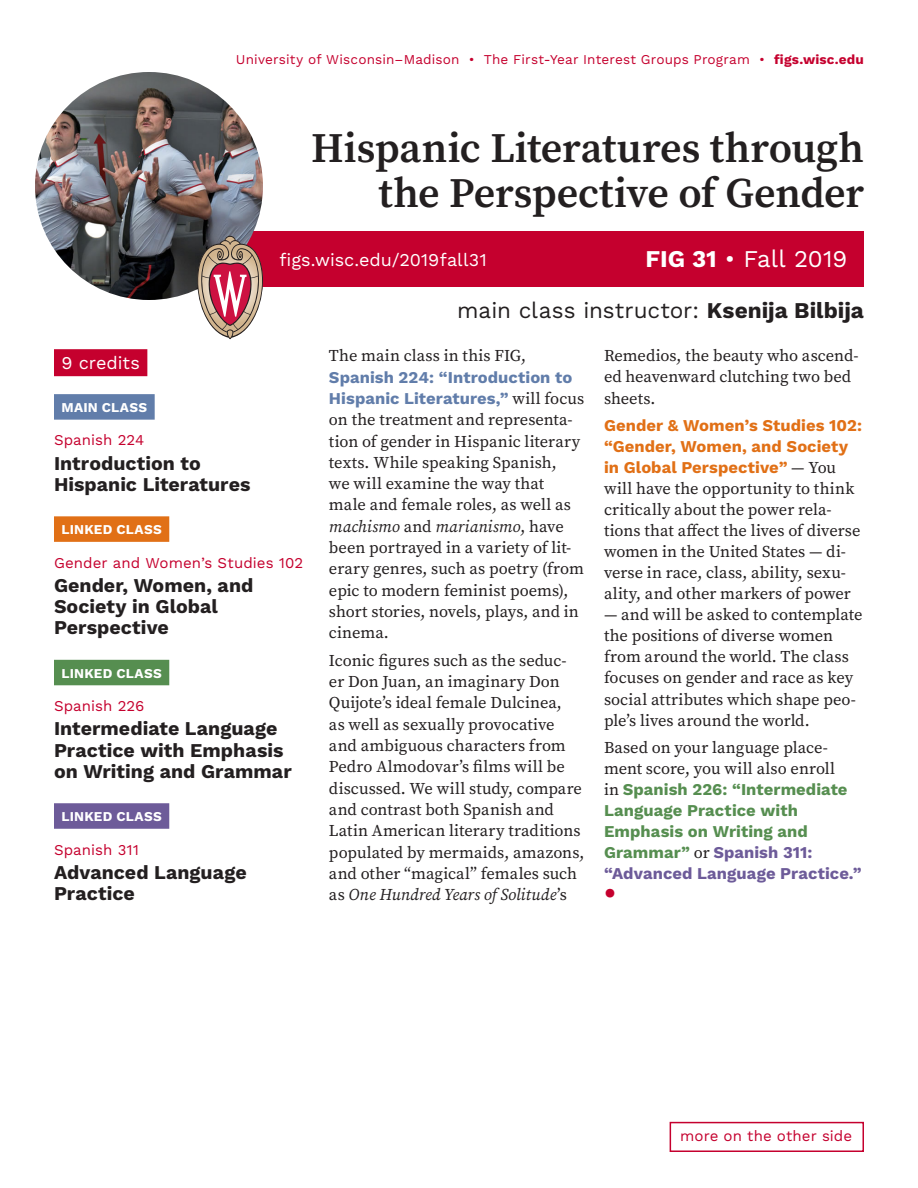
<style>
.page{position:relative;width:918px;height:1188px;background:#fff}
.page>*{position:absolute;margin:0;border:0;box-sizing:border-box;transform-origin:0 0}
.t1{font:600 42px/45px "Source Serif Pro";letter-spacing:-.01em;color:#231f20;text-align:right}
.t2{font:39px "Source Serif Pro";color:#c5002e}
.t3{font:24px "Work Sans";color:#fff}
.t4{font:22.5px "Work Sans";color:#231f20}
.t5{font:700 19.5px/21.3px "Work Sans";color:#231f20}
.t6{font:18px "Work Sans";color:#fff}
.t7{font:16.5px/21.3px "Source Serif Pro";color:#231f20}
.t8{font:700 16.5px/21px "Work Sans";letter-spacing:.005em;color:#568e50}
.t9{font:700 16.5px/21px "Work Sans";letter-spacing:.005em;color:#e17016}
.t10{font:700 16.5px/21.3px "Work Sans";color:#617daa}
.t11{font:15px "Work Sans";letter-spacing:.005em;color:#c5002e}
.t12{font:13.5px "Work Sans";letter-spacing:.01em;color:#c5002e}
.t13{font:700 13.5px "Work Sans";letter-spacing:.015em;color:#fff}
.s1{font-weight:700}
.s2{font-family:"Source Serif Pro";font-weight:400;color:#231f20}
.s3{font-style:italic}
.s4{color:#6d5b99}
</style>
<div class="page">
<div style="left:670px;top:1122px;width:194px;height:30px;border:2px solid #c5002e"></div>
<div style="left:199px;top:231px;width:665px;height:55px;background:#c5002e"></div>
<img style="left:35px;top:72px;width:228px;height:228px;border-radius:114px">
<div style="left:54px;top:349px;width:93px;height:27px;background:#c5002e"></div>
<div style="left:54px;top:394px;width:101px;height:26px;background:#617daa"></div>
<div style="left:54px;top:516px;width:115px;height:26px;background:#e17016"></div>
<div style="left:54px;top:660px;width:115px;height:25px;background:#568e50"></div>
<div style="left:54px;top:803px;width:115px;height:26px;background:#6d5b99"></div>
<svg style="left:195px;top:236px;width:70px;height:103px"></svg>
<p class="t12" style="left:236px;top:52px;width:630px">University of Wisconsin–Madison • The First-Year Interest Groups Program • <span class="s1">figs.wisc.edu</span></p>
<h1 class="t1" style="left:311px;top:125px;width:554px">Hispanic Literatures through the Perspective of Gender</h1>
<p class="t6" style="left:280px;top:249px;width:209px">figs.wisc.edu/2019fall31</p>
<h3 class="t3" style="left:646px;top:245px;width:203px"><span class="s1">FIG 31</span> • Fall 2019</h3>
<p class="t6" style="left:62px;top:352px;width:80px">9 credits</p>
<p class="t13" style="left:62px;top:400px;width:87px">MAIN CLASS</p>
<p class="t11" style="left:54px;top:431px;width:92px">Spanish 224</p>
<p class="t5" style="left:54px;top:453px;width:198px">Introduction to<br>Hispanic Literatures</p>
<p class="t13" style="left:62px;top:522px;width:102px">LINKED CLASS</p>
<p class="t11" style="left:54px;top:554px;width:251px">Gender and Women’s Studies 102</p>
<p class="t5" style="left:54px;top:576px;width:201px">Gender, Women, and<br>Society in Global<br>Perspective</p>
<p class="t13" style="left:62px;top:665px;width:102px">LINKED CLASS</p>
<p class="t11" style="left:54px;top:697px;width:92px">Spanish 226</p>
<p class="t5" style="left:54px;top:719px;width:239px">Intermediate Language<br>Practice with Emphasis on Writing and Grammar</p>
<p class="t13" style="left:62px;top:809px;width:102px">LINKED CLASS</p>
<p class="t11" style="left:54px;top:841px;width:87px">Spanish 311</p>
<p class="t5" style="left:54px;top:862px;width:194px">Advanced Language<br>Practice</p>
<h3 class="t4" style="left:457px;top:298px;width:408px">main class instructor: <span class="s1">Ksenija Bilbija</span></h3>
<p class="t7" style="left:329px;top:345px;width:199px">The main class in this FIG,</p>
<p class="t10" style="left:329px;top:367px;width:257px">Spanish 224: “Introduction to<br>Hispanic Literatures,” <span class="s2">will focus</span></p>
<p class="t7" style="left:329px;top:409px;width:256px">on the treatment and representa&shy;tion of gender in Hispanic literary texts. While speaking Spanish,<br>we will examine the way that male and female roles, as well as <span class="s3">machismo</span> and <span class="s3">marianismo</span>, have been portrayed in a variety of lit&shy;erary genres, such as poetry (from epic to modern feminist poems), short stories, novels, plays, and in cinema.</p>
<p class="t7" style="left:329px;top:650px;width:257px">Iconic figures such as the seduc&shy;er Don Juan, an imaginary Don<br>Quijote’s ideal female Dulcinea,<br>as well as sexually provocative and ambiguous characters from<br>Pedro Almodovar’s films will be discussed. We will study, compare and contrast both Spanish and<br>Latin American literary traditions populated by mermaids, amazons, and other “magical” females such as <span class="s3">One Hundred Years of Solitude</span>’s</p>
<p class="t7" style="left:604px;top:345px;width:256px">Remedios, the beauty who ascend&shy;ed heavenward clutching two bed sheets.</p>
<p class="t9" style="left:604px;top:415px;width:260px">Gender &amp; Women’s Studies 102: “Gender, Women, and Society in Global Perspective” <span class="s2">— You</span></p>
<p class="t7" style="left:604px;top:478px;width:258px">will have the opportunity to think critically about the power rela&shy;tions that affect the lives of diverse women in the United States — di&shy;verse in race, class, ability, sexu&shy;ality, and other markers of power</p>
<p class="t7" style="left:604px;top:604px;width:260px">— and will be asked to contemplate the positions of diverse women from around the world. The class focuses on gender and race as key social attributes which shape peo&shy;ple’s lives around the world.</p>
<p class="t7" style="left:604px;top:737px;width:233px">Based on your language place&shy;ment score, you will also enroll</p>
<p class="t8" style="left:604px;top:780px;width:259px"><span class="s2">in</span> Spanish 226: “Intermediate<br>Language Practice with<br>Emphasis on Writing and<br>Grammar” <span class="s2">or</span> <span class="s4">Spanish 311: “Advanced Language Practice.”</span></p>
<h2 class="t2" style="left:604px;top:867px;width:13px">•</h2>
<p class="t11" style="left:680px;top:1127px;width:174px">more on the other side</p>
</div>
